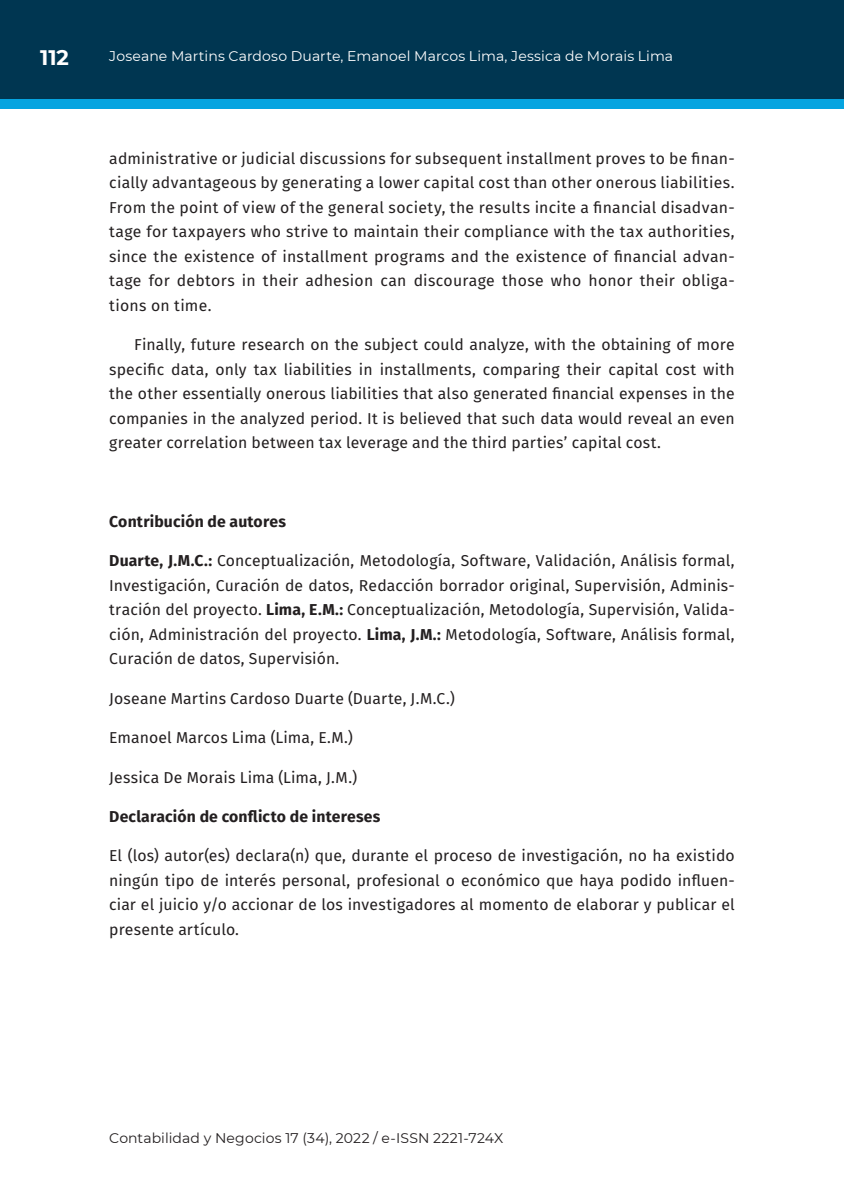
<style>
.page{position:relative;width:844px;height:1191px;background:#fff}
.page>*{position:absolute;margin:0;border:0;box-sizing:border-box;transform-origin:0 0}
.t1{font:700 21px "Montserrat";color:#fff}
.t2{font:15.75px/24.5px "Fira Sans";letter-spacing:.01em;color:#231f20;text-align:justify}
.t3{font:700 15.75px "Fira Sans";letter-spacing:.005em;color:#231f20}
.t4{font:14px "Montserrat";letter-spacing:.01em;color:#fff}
.t5{font:14px "Montserrat";letter-spacing:.01em;color:#231f20}
.s1{font-weight:700}
</style>
<div class="page">
<div style="left:0;top:0;width:843px;height:99px;background:#003651"></div>
<div style="left:0;top:99px;width:843px;height:10px;background:#05a4e0"></div>
<h1 class="t1" style="left:40px;top:42px;width:30px">112</h1>
<p class="t4" style="left:109px;top:47px;width:565px">Joseane Martins Cardoso Duarte, Emanoel Marcos Lima, Jessica de Morais Lima</p>
<p class="t2" style="left:109px;top:145px;width:627px">administrative or judicial discussions for subsequent installment proves to be finan&shy;cially advantageous by generating a lower capital cost than other onerous liabilities.<br>From the point of view of the general society, the results incite a financial disadvan&shy;tage for taxpayers who strive to maintain their compliance with the tax authorities, since the existence of installment programs and the existence of financial advan&shy;tage for debtors in their adhesion can discourage those who honor their obliga&shy;tions on time.</p>
<p class="t2" style="left:109px;top:332px;width:627px;text-indent:25px">Finally, future research on the subject could analyze, with the obtaining of more specific data, only tax liabilities in installments, comparing their capital cost with the other essentially onerous liabilities that also generated financial expenses in the companies in the analyzed period. It is believed that such data would reveal an even greater correlation between tax leverage and the third parties’ capital cost.</p>
<p class="t3" style="left:109px;top:508px;width:178px">Contribución de autores</p>
<p class="t2" style="left:109px;top:548px;width:627px"><span class="s1">Duarte, J.M.C.:</span> Conceptualización, Metodología, Software, Validación, Análisis formal, Investigación, Curación de datos, Redacción borrador original, Supervisión, Adminis&shy;tración del proyecto. <span class="s1">Lima, E.M.:</span> Conceptualización, Metodología, Supervisión, Valida&shy;ción, Administración del proyecto. <span class="s1">Lima, J.M.:</span> Metodología, Software, Análisis formal, Curación de datos, Supervisión.</p>
<p class="t2" style="left:109px;top:685px;width:347px">Joseane Martins Cardoso Duarte (Duarte, J.M.C.)</p>
<p class="t2" style="left:109px;top:725px;width:245px">Emanoel Marcos Lima (Lima, E.M.)</p>
<p class="t2" style="left:109px;top:764px;width:249px">Jessica De Morais Lima (Lima, J.M.)</p>
<p class="t3" style="left:109px;top:803px;width:273px">Declaración de conflicto de intereses</p>
<p class="t2" style="left:109px;top:843px;width:627px">El (los) autor(es) declara(n) que, durante el proceso de investigación, no ha existido ningún tipo de interés personal, profesional o económico que haya podido influen&shy;ciar el juicio y/o accionar de los investigadores al momento de elaborar y publicar el presente artículo.</p>
<p class="t5" style="left:109px;top:1128px;width:395px">Contabilidad y Negocios 17 (34), 2022 / e-ISSN 2221-724X</p>
</div>
